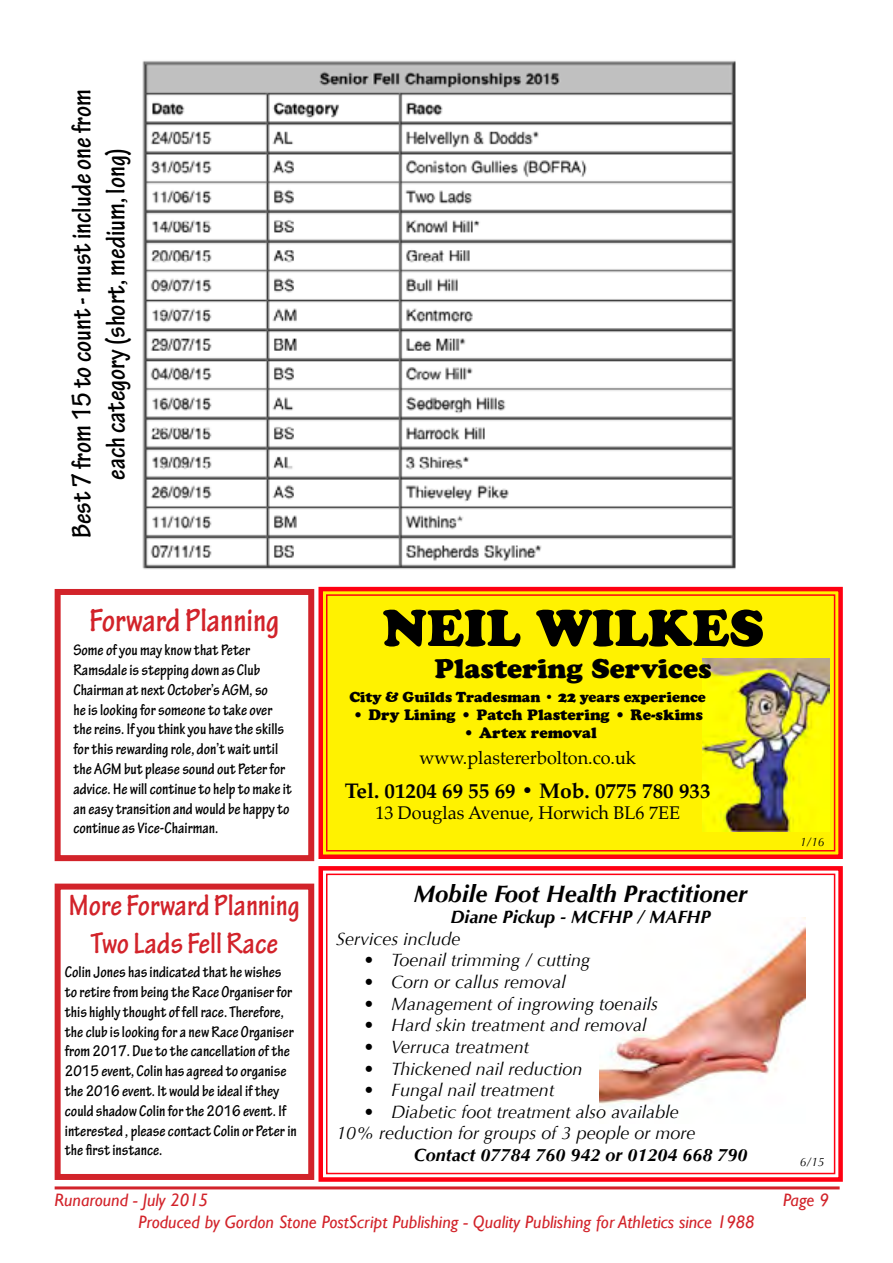
<style>
.page{position:relative;width:893px;height:1263px;background:#fff}
.page>*{position:absolute;margin:0;border:0;box-sizing:border-box;transform-origin:0 0}
.t1{font:51px "Cooper Black Std";color:#000}
.t2{font:700 condensed 34.5px "Tekton Pro";color:#d2232a}
.t3{font:700 condensed 31.5px/37.8px "Tekton Pro";color:#d2232a;text-align:center}
.t4{font:700 condensed 28.5px/34.2px "Tekton Pro";color:#000;text-align:center}
.t5{font:27px "Cooper Black Std";color:#000}
.t6{font:italic 700 24px "Optima";color:#000}
.t7{font:700 21px "Palatino";color:#000}
.t8{font:italic 18px/21.6px "Optima";color:#000}
.t9{font:italic 18px "Gill Sans";color:#d2232a}
.t10{font:italic 700 18px "Optima";color:#000}
.t11{font:18px "Palatino";color:#000}
.t12{font:700 condensed 16.5px/19.8px "Tekton Pro";color:#000}
.t13{font:15px "Cooper Black Std";color:#000}
.t14{font:900 15px "Cooper";color:#000}
.t15{font:italic 12px "Optima";color:#000}
</style>
<div class="page">
<hr style="left:55px;top:1186px;width:785px;height:3px;background:#d2232a">
<svg style="left:318px;top:866px;width:525px;height:316px"></svg>
<div style="left:326px;top:873px;width:509px;height:301px;border:2px solid #ff0012"></div>
<svg style="left:318px;top:586px;width:525px;height:273px;background:#ffe202"></svg>
<div style="left:326px;top:594px;width:509px;height:257px;border:2px solid #ff0012"></div>
<img style="left:702px;top:658px;width:128px;height:174px">
<div style="left:55px;top:589px;width:259px;height:272px;border:6px solid #d2232a"></div>
<div style="left:55px;top:883px;width:259px;height:297px;border:6px solid #d2232a"></div>
<img style="left:142px;top:60px;width:594px;height:510px">
<h3 class="t4" style="left:65px;top:538px;width:450px;rotate:-90deg">Best 7 from 15 to count - must include one from each category (short, medium, long)</h3>
<h2 class="t2" style="left:90px;top:600px;width:191px">Forward Planning</h2>
<p class="t12" style="left:73px;top:640px;width:220px">Some of you may know that Peter Ramsdale is stepping down as Club Chairman at next October’s AGM, so<br>he is looking for someone to take over the reins. If you think you have the skills for this rewarding role, don’t wait until the AGM but please sound out Peter for advice. He will continue to help to make it an easy transition and would be happy to continue as Vice-Chairman.</p>
<h3 class="t3" style="left:69px;top:887px;width:233px">More Forward Planning<br>Two Lads Fell Race</h3>
<p class="t12" style="left:65px;top:962px;width:233px">Colin Jones has indicated that he wishes to retire from being the Race Organiser for this highly thought of fell race. Therefore, the club is looking for a new Race Organiser from 2017. Due to the cancellation of the 2015 event, Colin has agreed to organise the 2016 event. It would be ideal if they could shadow Colin for the 2016 event. If interested , please contact Colin or Peter in the first instance.</p>
<h1 class="t1" style="left:382px;top:597px;width:383px">NEIL WILKES</h1>
<h3 class="t5" style="left:435px;top:653px;width:279px">Plastering Services</h3>
<p class="t14" style="left:349px;top:688px;width:358px">City &amp; Guilds Tradesman • 22 years experience</p>
<p class="t13" style="left:352px;top:706px;width:352px">• Dry Lining • Patch Plastering • Re-skims</p>
<p class="t13" style="left:463px;top:724px;width:135px">• Artex removal</p>
<p class="t11" style="left:419px;top:743px;width:218px">www.plastererbolton.co.uk</p>
<p class="t7" style="left:345px;top:773px;width:367px">Tel. 01204 69 55 69 • Mob. 0775 780 933</p>
<p class="t11" style="left:375px;top:798px;width:306px">13 Douglas Avenue, Horwich BL6 7EE</p>
<h3 class="t6" style="left:414px;top:879px;width:335px">Mobile Foot Health Practitioner</h3>
<p class="t10" style="left:450px;top:906px;width:262px">Diane Pickup - MCFHP / MAFHP</p>
<p class="t8" style="left:336px;top:928px;width:126px">Services include</p>
<p class="t8" style="left:364px;top:950px;width:227px">• Toenail trimming / cutting</p>
<p class="t8" style="left:364px;top:971px;width:203px">• Corn or callus removal</p>
<p class="t8" style="left:364px;top:993px;width:295px">• Management of ingrowing toenails</p>
<p class="t8" style="left:364px;top:1014px;width:284px">• Hard skin treatment and removal</p>
<p class="t8" style="left:364px;top:1036px;width:166px">• Verruca treatment</p>
<p class="t8" style="left:364px;top:1058px;width:220px">• Thickened nail reduction</p>
<p class="t8" style="left:364px;top:1079px;width:192px">• Fungal nail treatment</p>
<p class="t8" style="left:336px;top:1101px;width:361px;text-indent:28px">• Diabetic foot treatment also available<br>10% reduction for groups of 3 people or more</p>
<p class="t10" style="left:414px;top:1144px;width:335px">Contact 07784 760 942 or 01204 668 790</p>
<p class="t15" style="left:800px;top:835px;width:26px">1/16</p>
<p class="t15" style="left:800px;top:1155px;width:26px">6/15</p>
<p class="t9" style="left:55px;top:1190px;width:155px">Runaround - July 2015</p>
<p class="t9" style="left:783px;top:1190px;width:47px">Page 9</p>
<p class="t9" style="left:138px;top:1211px;width:618px">Produced by Gordon Stone PostScript Publishing - Quality Publishing for Athletics since 1988</p>
</div>
